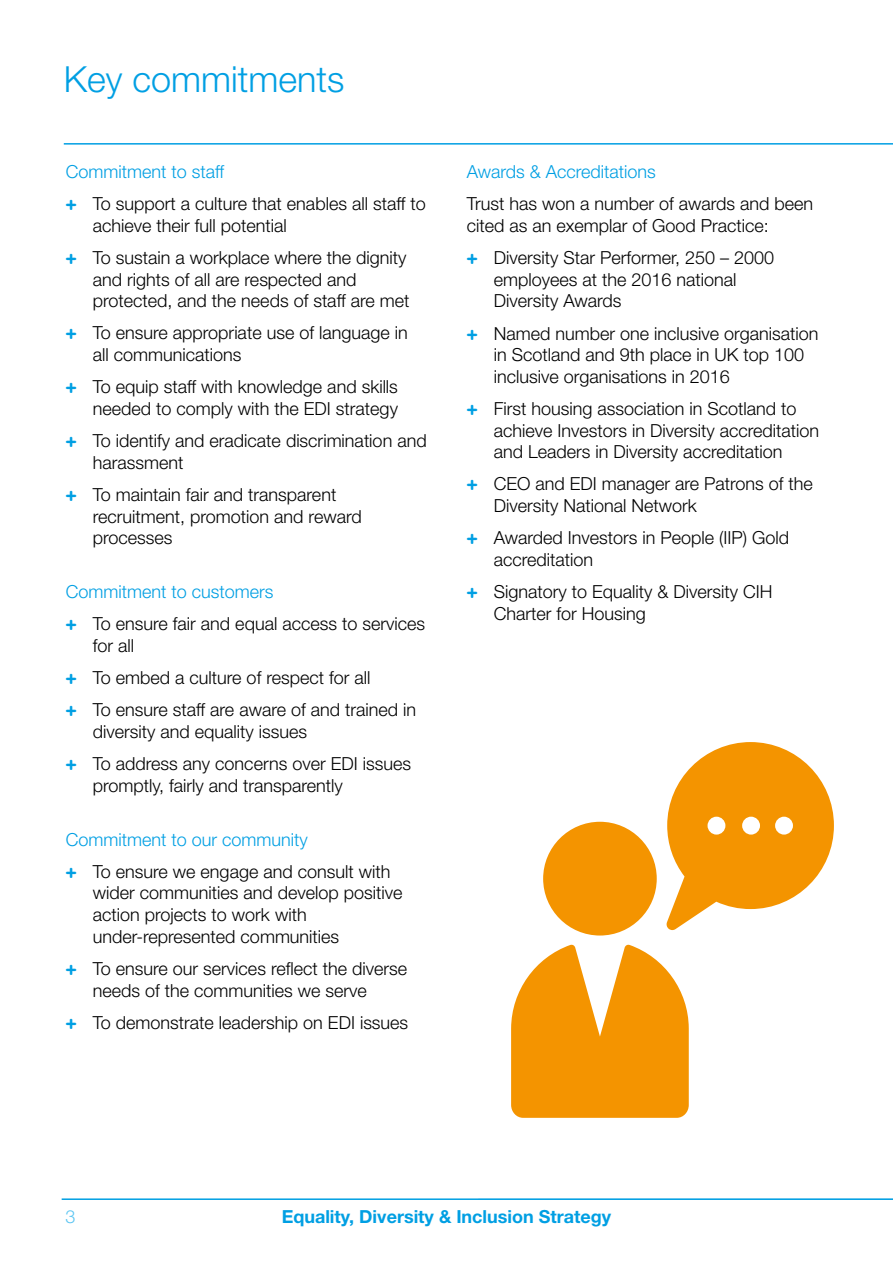
<style>
.page{position:relative;width:893px;height:1263px;background:#fff}
.page>*{position:absolute;margin:0;border:0;box-sizing:border-box;transform-origin:0 0}
.t1{font:300 36px "Helvetica Neue";color:#009fe3}
.t2{font:300 18px/21.6px "Helvetica Neue";color:#000}
.t3{font:700 18px "Helvetica Neue";color:#009fe3}
.t4{font:300 18px "Helvetica Neue";color:#009fe3}
.t5{font:300 18px "Helvetica Neue";color:#5bc5f2}
.s1{color:#009fe3}
.s2{font-family:"VAG Rounded";font-weight:900;color:#009fe3}
</style>
<div class="page">
<hr style="left:62px;top:1198px;width:831px;height:2px;background:#009fe3">
<hr style="left:64px;top:143px;width:829px;height:2px;background:#009fe3">
<svg style="left:666px;top:742px;width:168px;height:188px"></svg>
<div style="left:543px;top:822px;width:114px;height:113px;background:#f49400;border-radius:50%"></div>
<svg style="left:511px;top:945px;width:178px;height:173px"></svg>
<h1 class="t1" style="left:64px;top:57px;width:282px">Key commitments</h1>
<p class="t2" style="left:66px;top:155px;width:361px;line-height:32.2px"><span class="s1">Commitment to staff<br></span><span class="s2">+</span> To support a culture that enables all staff to</p>
<p class="t2" style="left:66px;top:209px;width:342px;line-height:32.2px;text-indent:27px">achieve their full potential<br><span class="s2">+</span> To sustain a workplace where the dignity</p>
<p class="t2" style="left:93px;top:268px;width:318px">and rights of all are respected and protected, and the needs of staff are met</p>
<p class="t2" style="left:93px;top:322px;width:316px;text-indent:-27px"><span class="s2">+</span> To ensure appropriate use of language in all communications</p>
<p class="t2" style="left:66px;top:376px;width:334px;text-align:right"><span class="s2">+</span> To equip staff with knowledge and skills needed to comply with the EDI strategy</p>
<p class="t2" style="left:93px;top:429px;width:335px;text-indent:-27px"><span class="s2">+</span> To identify and eradicate discrimination and harassment</p>
<p class="t2" style="left:93px;top:483px;width:270px;text-indent:-27px"><span class="s2">+</span> To maintain fair and transparent recruitment, promotion and reward processes</p>
<p class="t2" style="left:66px;top:575px;width:361px;line-height:32.2px"><span class="s1">Commitment to customers<br></span><span class="s2">+</span> To ensure fair and equal access to services</p>
<p class="t2" style="left:66px;top:629px;width:352px;line-height:32.2px;text-indent:27px">for all<br><span class="s2">+</span> To embed a culture of respect for all<br><span class="s2">+</span> To ensure staff are aware of and trained in</p>
<p class="t2" style="left:66px;top:715px;width:347px;line-height:32.2px;text-indent:27px">diversity and equality issues<br><span class="s2">+</span> To address any concerns over EDI issues</p>
<p class="t2" style="left:93px;top:774px;width:252px">promptly, fairly and transparently</p>
<p class="t2" style="left:66px;top:823px;width:326px;line-height:32.2px"><span class="s1">Commitment to our community<br></span><span class="s2">+</span> To ensure we engage and consult with</p>
<p class="t2" style="left:93px;top:882px;width:311px">wider communities and develop positive action projects to work with under-represented communities</p>
<p class="t2" style="left:93px;top:957px;width:316px;text-indent:-27px"><span class="s2">+</span> To ensure our services reflect the diverse needs of the communities we serve</p>
<p class="t2" style="left:66px;top:1011px;width:344px"><span class="s2">+</span> To demonstrate leadership on EDI issues</p>
<p class="t4" style="left:467px;top:161px;width:191px">Awards &amp; Accreditations</p>
<p class="t2" style="left:467px;top:193px;width:348px">Trust has won a number of awards and been cited as an exemplar of Good Practice:</p>
<p class="t2" style="left:494px;top:246px;width:282px;text-indent:-27px"><span class="s2">+</span> Diversity Star Performer, 250 – 2000 employees at the 2016 national<br>Diversity Awards</p>
<p class="t2" style="left:494px;top:322px;width:326px;text-indent:-27px"><span class="s2">+</span> Named number one inclusive organisation in Scotland and 9th place in UK top 100 inclusive organisations in 2016</p>
<p class="t2" style="left:494px;top:397px;width:327px;text-indent:-27px"><span class="s2">+</span> First housing association in Scotland to achieve Investors in Diversity accreditation and Leaders in Diversity accreditation</p>
<p class="t2" style="left:494px;top:473px;width:321px;text-indent:-27px"><span class="s2">+</span> CEO and EDI manager are Patrons of the<br>Diversity National Network</p>
<p class="t2" style="left:494px;top:527px;width:297px;text-indent:-27px"><span class="s2">+</span> Awarded Investors in People (IIP) Gold accreditation</p>
<p class="t2" style="left:494px;top:580px;width:280px;text-indent:-27px"><span class="s2">+</span> Signatory to Equality &amp; Diversity CIH<br>Charter for Housing</p>
<p class="t5" style="left:65px;top:1205px;width:12px">3</p>
<p class="t3" style="left:282px;top:1205px;width:331px">Equality, Diversity &amp; Inclusion Strategy</p>
</div>
